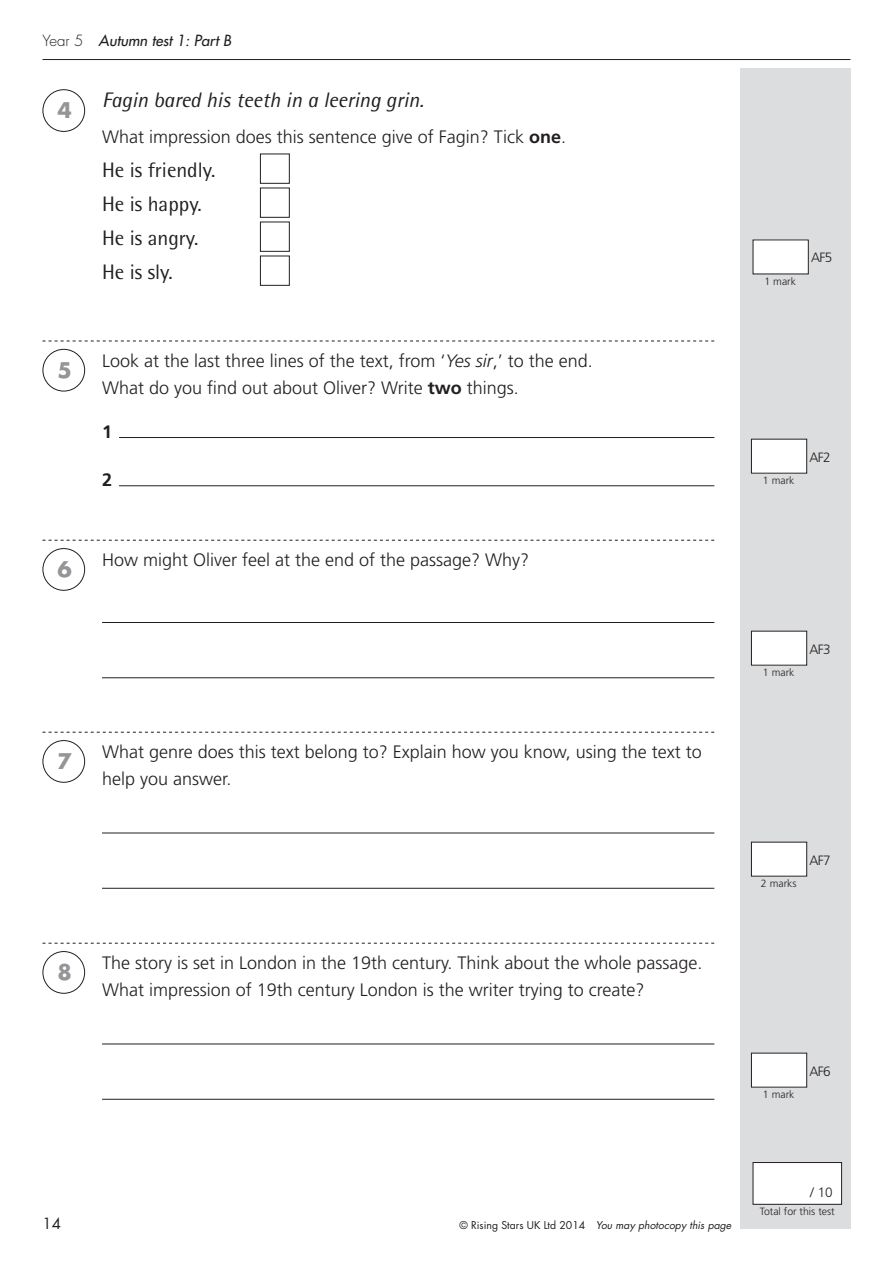
<style>
.page{position:relative;width:893px;height:1263px;background:#fff}
.page>*{position:absolute;margin:0;border:0;box-sizing:border-box;transform-origin:0 0}
.t1{font:21px/34px "Rotis Semi Sans";color:#231f20}
.t2{font:italic 21px "Rotis Semi Sans";color:#231f20}
.t3{font:700 21px "Futura";color:#939598}
.t4{font:300 18px/27px "Frutiger LT Std";color:#231f20}
.t5{font:700 18px "Frutiger LT Std";color:#231f20}
.t6{font:italic 15px "Futura";color:#231f20}
.t7{font:15px "Futura";color:#231f20}
.t8{font:300 13.5px "Frutiger LT Std";letter-spacing:-.045em;color:#231f20}
.t9{font:italic 10.5px "Futura";color:#231f20}
.t10{font:300 10.5px "Frutiger LT Std";color:#231f20}
.s1{font-weight:300;font-style:normal}
.s2{font-weight:700}
.s3{font-style:italic}
.s4{font-style:normal}
</style>
<div class="page">
<div style="left:740px;top:68px;width:110px;height:1161px;background:#dcdddf"></div>
<hr style="left:43px;top:59px;width:807px;height:1px;background:#231f20">
<div style="left:753px;top:1162px;width:89px;height:42px;background:#fff"></div>
<div style="left:753px;top:1162px;width:89px;height:43px;border:1px solid #231f20"></div>
<div style="left:43px;top:89px;width:42px;height:43px;border:1px solid #231f20;border-radius:50%"></div>
<div style="left:260px;top:154px;width:30px;height:30px;border:1px solid #231f20"></div>
<div style="left:260px;top:188px;width:30px;height:30px;border:1px solid #231f20"></div>
<div style="left:260px;top:222px;width:30px;height:30px;border:1px solid #231f20"></div>
<div style="left:260px;top:256px;width:30px;height:30px;border:1px solid #231f20"></div>
<div style="left:753px;top:240px;width:55px;height:34px;background:#fff"></div>
<svg style="left:43px;top:540px;width:671px;height:1px"></svg>
<div style="left:43px;top:548px;width:42px;height:43px;border:1px solid #231f20;border-radius:50%"></div>
<hr style="left:102px;top:622px;width:612px;height:1px;background:#231f20">
<hr style="left:102px;top:677px;width:612px;height:1px;background:#231f20">
<div style="left:751px;top:631px;width:56px;height:34px;background:#fff"></div>
<div style="left:751px;top:631px;width:56px;height:34px;border:1px solid #231f20"></div>
<svg style="left:43px;top:341px;width:671px;height:1px"></svg>
<div style="left:43px;top:349px;width:42px;height:42px;border:1px solid #231f20;border-radius:50%"></div>
<hr style="left:119px;top:437px;width:595px;height:1px;background:#231f20">
<hr style="left:119px;top:485px;width:595px;height:1px;background:#231f20">
<div style="left:751px;top:439px;width:56px;height:34px;background:#fff"></div>
<div style="left:751px;top:439px;width:56px;height:34px;border:1px solid #231f20"></div>
<svg style="left:43px;top:732px;width:671px;height:1px"></svg>
<div style="left:43px;top:740px;width:42px;height:43px;border:1px solid #231f20;border-radius:50%"></div>
<hr style="left:102px;top:833px;width:612px;height:1px;background:#231f20">
<hr style="left:102px;top:888px;width:612px;height:1px;background:#231f20">
<div style="left:751px;top:842px;width:56px;height:34px;background:#fff"></div>
<div style="left:751px;top:842px;width:56px;height:34px;border:1px solid #231f20"></div>
<svg style="left:43px;top:943px;width:671px;height:1px"></svg>
<div style="left:43px;top:951px;width:42px;height:43px;border:1px solid #231f20;border-radius:50%"></div>
<hr style="left:102px;top:1043px;width:612px;height:1px;background:#231f20">
<hr style="left:102px;top:1099px;width:612px;height:1px;background:#231f20">
<div style="left:751px;top:1053px;width:56px;height:34px;background:#fff"></div>
<div style="left:751px;top:1053px;width:56px;height:34px;border:1px solid #231f20"></div>
<p class="t6" style="left:43px;top:31px;width:190px"><span class="s1">Year 5</span> Autumn test 1: Part B</p>
<p class="t3" style="left:57px;top:95px;width:16px">4</p>
<p class="t2" style="left:102px;top:87px;width:323px">Fagin bared his teeth in a leering grin.</p>
<p class="t4" style="left:102px;top:123px;width:466px">What impression does this sentence give of Fagin? Tick <span class="s2">one</span>.</p>
<p class="t1" style="left:102px;top:152px;width:115px">He is friendly.<br>He is happy.<br>He is angry.<br>He is sly.</p>
<p class="t3" style="left:57px;top:355px;width:16px">5</p>
<p class="t4" style="left:102px;top:347px;width:492px">Look at the last three lines of the text, from ‘<span class="s3">Yes sir</span>,’ to the end.<br>What do you find out about Oliver? Write <span class="s2">two</span> things.</p>
<p class="t5" style="left:102px;top:421px;width:12px">1</p>
<p class="t5" style="left:102px;top:469px;width:12px">2</p>
<p class="t3" style="left:57px;top:554px;width:16px">6</p>
<p class="t4" style="left:102px;top:547px;width:429px">How might Oliver feel at the end of the passage? Why?</p>
<p class="t3" style="left:57px;top:746px;width:16px">7</p>
<p class="t4" style="left:102px;top:739px;width:601px">What genre does this text belong to? Explain how you know, using the text to help you answer.</p>
<p class="t3" style="left:57px;top:957px;width:16px">8</p>
<p class="t4" style="left:102px;top:950px;width:602px">The story is set in London in the 19th century. Think about the whole passage.<br>What impression of 19th century London is the writer trying to create?</p>
<p class="t10" style="left:764px;top:275px;width:33px">1 mark</p>
<p class="t8" style="left:811px;top:250px;width:23px">AF5</p>
<p class="t10" style="left:763px;top:474px;width:33px">1 mark</p>
<p class="t8" style="left:809px;top:449px;width:23px">AF2</p>
<p class="t10" style="left:763px;top:666px;width:33px">1 mark</p>
<p class="t8" style="left:809px;top:641px;width:23px">AF3</p>
<p class="t10" style="left:761px;top:877px;width:37px">2 marks</p>
<p class="t8" style="left:809px;top:852px;width:23px">AF7</p>
<p class="t10" style="left:763px;top:1088px;width:33px">1 mark</p>
<p class="t8" style="left:809px;top:1063px;width:23px">AF6</p>
<p class="t7" style="left:43px;top:1213px;width:20px">14</p>
<p class="t9" style="left:460px;top:1218px;width:273px"><span class="s4">© Rising Stars UK Ltd 2014</span> You may photocopy this page</p>
<p class="t8" style="left:810px;top:1184px;width:24px">/ 10</p>
<p class="t10" style="left:760px;top:1205px;width:76px">Total for this test</p>
</div>
